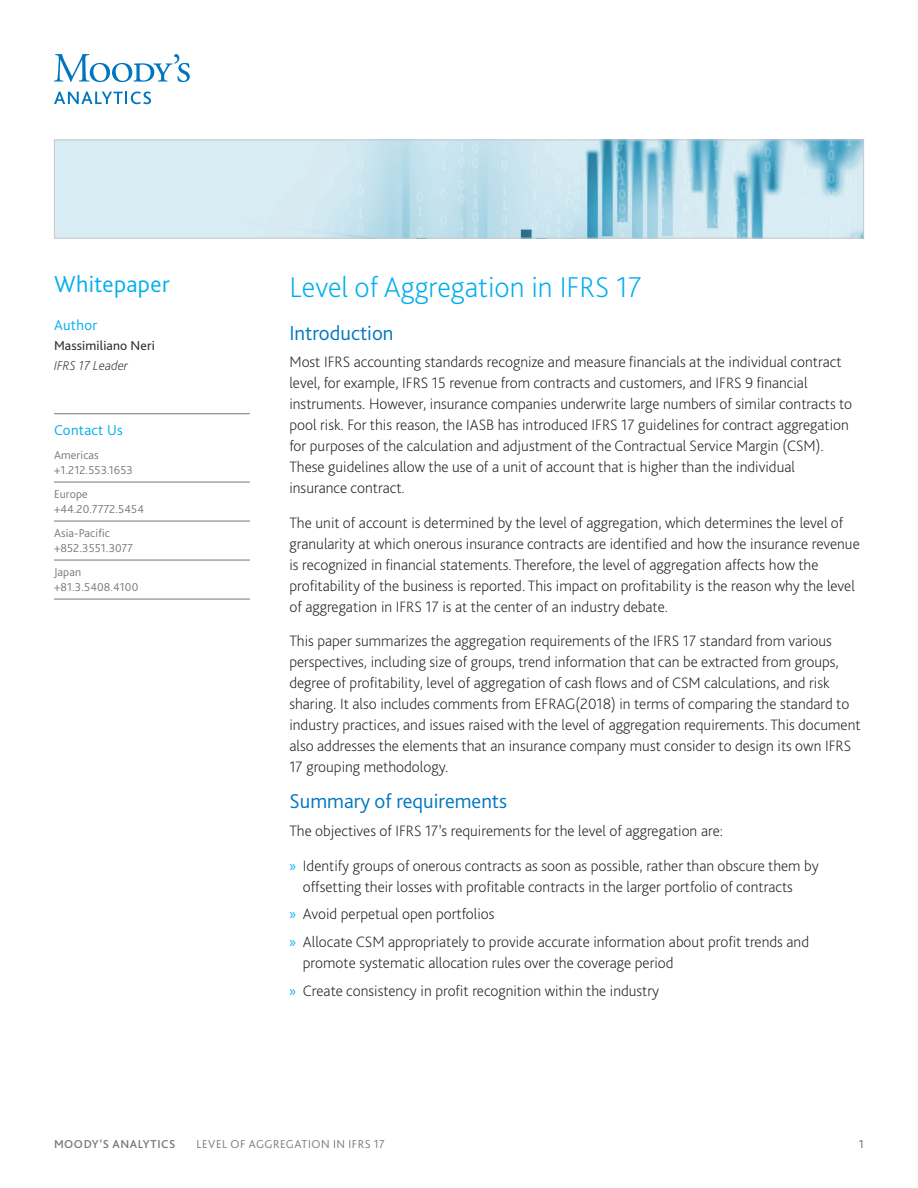
<style>
.page{position:relative;width:918px;height:1188px;background:#fff}
.page>*{position:absolute;margin:0;border:0;box-sizing:border-box;transform-origin:0 0}
.t1{font:200 30px "Bliss Pro";color:#00aeef}
.t2{font:300 24px "Bliss Pro";letter-spacing:.02em;color:#00aeef}
.t3{font:300 21px "Bliss Pro";color:#0076c0}
.t4{font:200 15.75px/21px "Bliss Pro";color:#231f20}
.t5{font:300 15px "Bliss Pro";letter-spacing:.02em;color:#00aeef}
.t6{font:13.5px "Bliss Pro";letter-spacing:.01em;color:#323031}
.t7{font:italic 200 13.5px "Bliss Pro";letter-spacing:.01em;color:#323031}
.t8{font:300 12px/15px "Bliss Pro";letter-spacing:.01em;color:#77777a}
.t9{font:300 12px "Bliss Pro";letter-spacing:.045em;color:#77777a}
.t10{font:500 12px "Bliss Pro";letter-spacing:.05em;color:#77777a}
.t11{font:12px "Bliss Pro";color:#77777a}
.s1{font-family:"Myriad Pro";font-weight:400;color:#00aeef}
</style>
<div class="page">
<svg style="left:54px;top:54px;width:136px;height:28px"></svg>
<svg style="left:54px;top:92px;width:97px;height:12px"></svg>
<img style="left:56px;top:142px;width:806px;height:95px">
<div style="left:54px;top:140px;width:810px;height:99px;border:1px solid #c7c9cb"></div>
<hr style="left:54px;top:414px;width:196px;height:1px;background:#77777a">
<hr style="left:54px;top:482px;width:196px;height:1px;background:#77777a">
<hr style="left:54px;top:521px;width:196px;height:1px;background:#77777a">
<hr style="left:54px;top:560px;width:196px;height:1px;background:#77777a">
<hr style="left:54px;top:599px;width:196px;height:1px;background:#77777a">
<h2 class="t2" style="left:54px;top:269px;width:117px">Whitepaper</h2>
<p class="t5" style="left:54px;top:316px;width:45px">Author</p>
<p class="t6" style="left:54px;top:337px;width:102px">Massimiliano Neri</p>
<p class="t7" style="left:54px;top:357px;width:75px">IFRS 17 Leader</p>
<p class="t5" style="left:54px;top:421px;width:70px">Contact Us</p>
<p class="t8" style="left:54px;top:448px;width:80px">Americas +1.212.553.1653</p>
<p class="t8" style="left:54px;top:487px;width:91px">Europe +44.20.7772.5454</p>
<p class="t8" style="left:54px;top:526px;width:81px">Asia-Pacific +852.3551.3077</p>
<p class="t8" style="left:54px;top:565px;width:86px">Japan +81.3.5408.4100</p>
<h1 class="t1" style="left:289px;top:268px;width:354px">Level of Aggregation in IFRS 17</h1>
<h3 class="t3" style="left:289px;top:320px;width:106px">Introduction</h3>
<p class="t4" style="left:289px;top:351px;width:564px">Most IFRS accounting standards recognize and measure financials at the individual contract level, for example, IFRS 15 revenue from contracts and customers, and IFRS 9 financial instruments. However, insurance companies underwrite large numbers of similar contracts to pool risk. For this reason, the IASB has introduced IFRS 17 guidelines for contract aggregation for purposes of the calculation and adjustment of the Contractual Service Margin (CSM).<br>These guidelines allow the use of a unit of account that is higher than the individual insurance contract.</p>
<p class="t4" style="left:289px;top:512px;width:572px">The unit of account is determined by the level of aggregation, which determines the level of granularity at which onerous insurance contracts are identified and how the insurance revenue is recognized in financial statements. Therefore, the level of aggregation affects how the profitability of the business is reported. This impact on profitability is the reason why the level of aggregation in IFRS 17 is at the center of an industry debate.</p>
<p class="t4" style="left:289px;top:630px;width:573px">This paper summarizes the aggregation requirements of the IFRS 17 standard from various perspectives, including size of groups, trend information that can be extracted from groups, degree of profitability, level of aggregation of cash flows and of CSM calculations, and risk sharing. It also includes comments from EFRAG(2018) in terms of comparing the standard to industry practices, and issues raised with the level of aggregation requirements. This document also addresses the elements that an insurance company must consider to design its own IFRS 17 grouping methodology.</p>
<h3 class="t3" style="left:289px;top:788px;width:219px">Summary of requirements</h3>
<p class="t4" style="left:289px;top:813px;width:531px;line-height:34.5px">The objectives of IFRS 17’s requirements for the level of aggregation are:<br><span class="s1">»</span> Identify groups of onerous contracts as soon as possible, rather than obscure them by</p>
<p class="t4" style="left:289px;top:872px;width:521px;line-height:27.8px;text-indent:13px">offsetting their losses with profitable contracts in the larger portfolio of contracts<br><span class="s1">»</span> Avoid perpetual open portfolios<br><span class="s1">»</span> Allocate CSM appropriately to provide accurate information about profit trends and</p>
<p class="t4" style="left:289px;top:949px;width:386px;line-height:27.8px;text-indent:13px">promote systematic allocation rules over the coverage period <span class="s1">»</span> Create consistency in profit recognition within the industry</p>
<p class="t10" style="left:54px;top:1136px;width:123px">MOODY’S ANALYTICS</p>
<p class="t9" style="left:196px;top:1136px;width:190px">LEVEL OF AGGREGATION IN IFRS 17</p>
<p class="t11" style="left:859px;top:1136px;width:7px">1</p>
</div>
